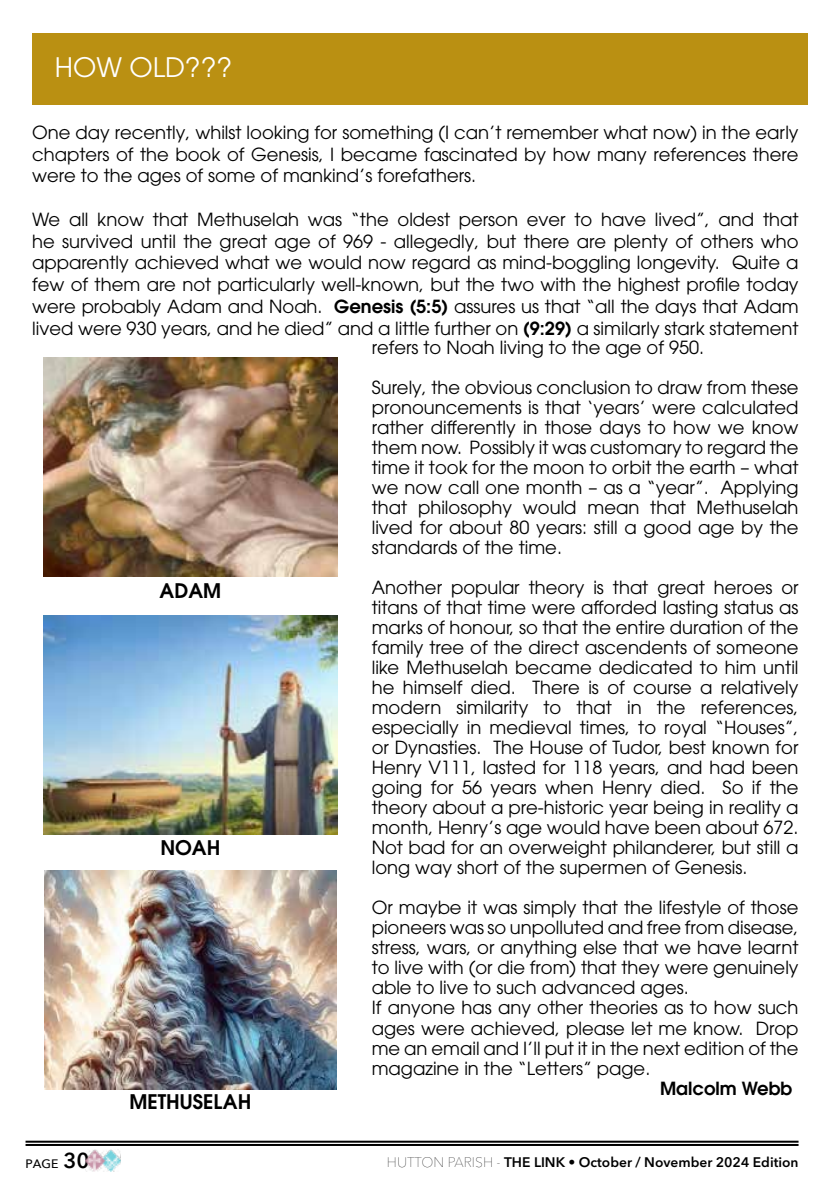
<style>
.page{position:relative;width:840px;height:1191px;background:#fff}
.page>*{position:absolute;margin:0;border:0;box-sizing:border-box;transform-origin:0 0}
.t1{font:26.8px "ITC Avant Garde Std";color:#fff}
.t2{font:600 20px "ITC Avant Garde Std";color:#000}
.t3{font:18px/20px "ITC Avant Garde Std";color:#000;text-align:justify}
.t4{font:600 18px "ITC Avant Garde Std";color:#000}
.t5{font:600 13.8px "Avenir Next LT Pro";color:#000}
.t6{font:500 12.2px "Avenir Next";color:#000}
.s1{font-weight:600}
.s2{font-family:"Avenir Next LT Pro";font-weight:600;font-size:21.4px}
.s3{font-weight:200}
</style>
<div class="page">
<hr style="left:26px;top:1140px;width:772px;height:2px;background:#000">
<hr style="left:26px;top:1144px;width:772px;height:2px;background:#000">
<img style="left:85px;top:1149px;width:35px;height:22px">
<div style="left:32px;top:33px;width:775px;height:72px;background:#ba9012"></div>
<img style="left:43px;top:357px;width:294px;height:219px">
<img style="left:43px;top:615px;width:294px;height:219px">
<img style="left:44px;top:870px;width:292px;height:219px">
<h1 class="t1" style="left:55px;top:50px;width:179px">HOW OLD???</h1>
<p class="t3" style="left:32px;top:121px;width:767px;line-height:21.8px">One day recently, whilst looking for something (I can’t remember what now) in the early chapters of the book of Genesis, I became fascinated by how many references there were to the ages of some of mankind’s forefathers.</p>
<p class="t3" style="left:32px;top:208px;width:767px;line-height:21.8px">We all know that Methuselah was “the oldest person ever to have lived”, and that he survived until the great age of 969 - allegedly, but there are plenty of others who apparently achieved what we would now regard as mind-boggling longevity. Quite a few of them are not particularly well-known, but the two with the highest profile today were probably Adam and Noah. <span class="s1">Genesis (5:5)</span> assures us that “all the days that Adam lived were 930 years, and he died” and a little further on <span class="s1">(9:29)</span> a similarly stark statement</p>
<p class="t2" style="left:159px;top:577px;width:63px">ADAM</p>
<p class="t2" style="left:160px;top:834px;width:61px">NOAH</p>
<p class="t2" style="left:129px;top:1088px;width:123px">METHUSELAH</p>
<p class="t3" style="left:371px;top:337px;width:333px">refers to Noah living to the age of 950.</p>
<p class="t3" style="left:371px;top:377px;width:428px">Surely, the obvious conclusion to draw from these pronouncements is that ‘years’ were calculated rather differently in those days to how we know them now. Possibly it was customary to regard the time it took for the moon to orbit the earth – what we now call one month – as a “year”. Applying that philosophy would mean that Methuselah lived for about 80 years: still a good age by the standards of the time.</p>
<p class="t3" style="left:371px;top:577px;width:428px">Another popular theory is that great heroes or titans of that time were afforded lasting status as marks of honour, so that the entire duration of the family tree of the direct ascendents of someone like Methuselah became dedicated to him until he himself died. There is of course a relatively modern similarity to that in the references, especially in medieval times, to royal “Houses”, or Dynasties. The House of Tudor, best known for Henry V111, lasted for 118 years, and had been going for 56 years when Henry died. So if the theory about a pre-historic year being in reality a month, Henry’s age would have been about 672.<br>Not bad for an overweight philanderer, but still a long way short of the supermen of Genesis.</p>
<p class="t3" style="left:371px;top:897px;width:428px;text-align:left">Or maybe it was simply that the lifestyle of those pioneers was so unpolluted and free from disease, stress, wars, or anything else that we have learnt to live with (or die from) that they were genuinely able to live to such advanced ages.<br>If anyone has any other theories as to how such ages were achieved, please let me know. Drop me an email and I’ll put it in the next edition of the magazine in the “Letters” page.</p>
<p class="t4" style="left:659px;top:1076px;width:134px">Malcolm Webb</p>
<p class="t6" style="left:26px;top:1153px;width:66px">PAGE <span class="s2">30</span></p>
<p class="t5" style="left:386px;top:1154px;width:413px"><span class="s3">HUTTON PARISH -</span> THE LINK • October / November 2024 Edition</p>
</div>
